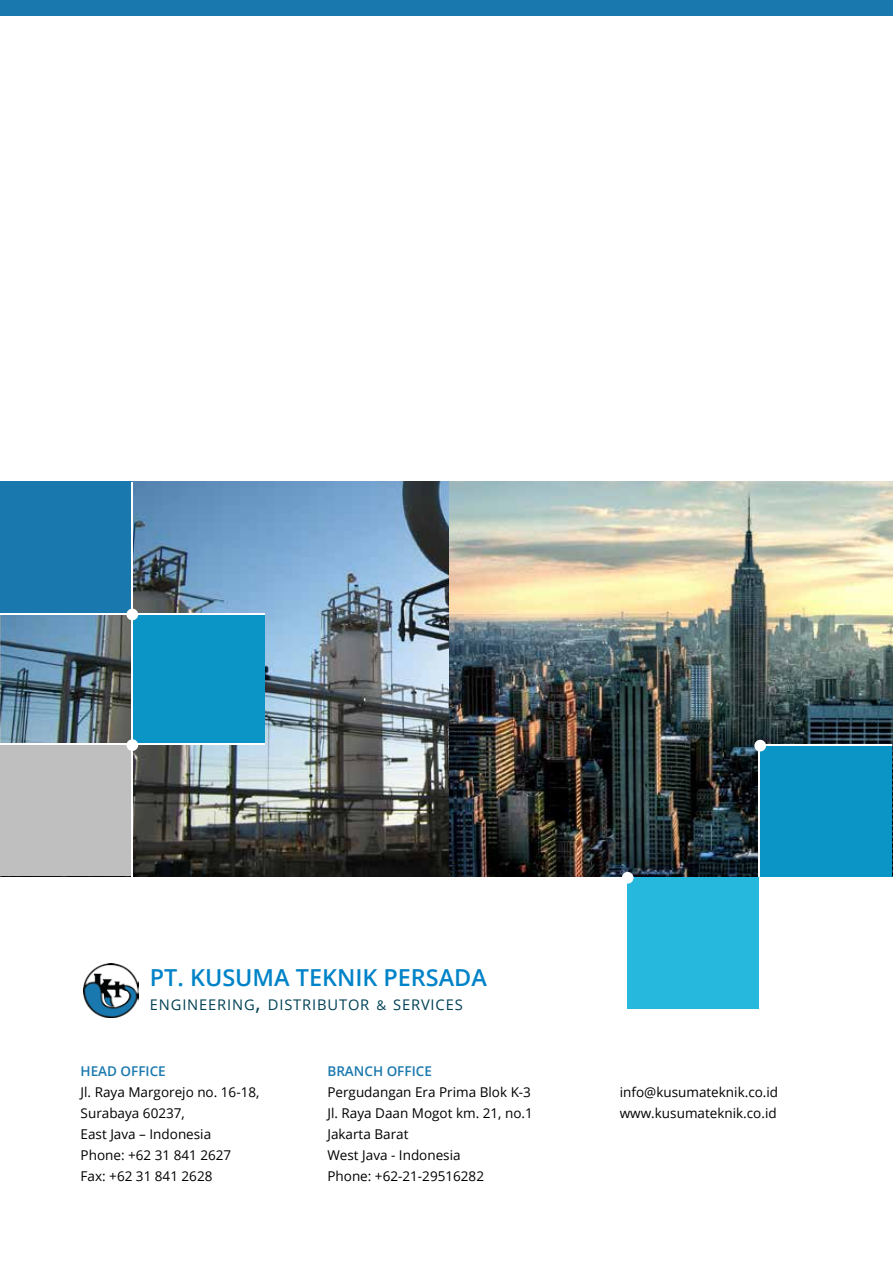
<style>
.page{position:relative;width:893px;height:1263px;background:#fff}
.page>*{position:absolute;margin:0;border:0;box-sizing:border-box;transform-origin:0 0}
.t1{font:600 23.4px "Open Sans";color:#0083c8}
.t2{font:14.7px "Open Sans";letter-spacing:.055em;color:#004155}
.t3{font:13.5px/21px "Open Sans";color:#000}
.t4{font:600 13.5px "Open Sans";color:#1978ae}
.s1{font-size:21px}
.s2{font-size:13.5px}
</style>
<div class="page">
<img style="left:0;top:481px;width:450px;height:395px">
<img style="left:450px;top:481px;width:443px;height:395px">
<div style="left:0;top:0;width:893px;height:16px;background:#1978ae"></div>
<div style="left:0;top:482px;width:131px;height:131px;background:#1978ae"></div>
<div style="left:759px;top:745px;width:133px;height:132px;background:#0b95c7"></div>
<div style="left:133px;top:613px;width:132px;height:132px;background:#0b95c7"></div>
<div style="left:0;top:744px;width:132px;height:132px;background:#c0bfc0"></div>
<hr style="left:131px;top:482px;width:2px;height:395px;background:#fff">
<hr style="left:0;top:613px;width:265px;height:2px;background:#fff">
<hr style="left:0;top:743px;width:265px;height:2px;background:#fff">
<div style="left:126px;top:609px;width:12px;height:11px;background:#fff;border-radius:50%"></div>
<div style="left:126px;top:739px;width:12px;height:12px;background:#fff;border-radius:50%"></div>
<hr style="left:759px;top:744px;width:133px;height:2px;background:#fff">
<hr style="left:758px;top:745px;width:2px;height:132px;background:#fff">
<div style="left:754px;top:740px;width:12px;height:11px;background:#fff;border-radius:50%"></div>
<div style="left:628px;top:878px;width:131px;height:131px;background:#26b9dd"></div>
<hr style="left:628px;top:877px;width:131px;height:2px;background:#26b9dd">
<div style="left:622px;top:872px;width:11px;height:12px;background:#fff;border-radius:50%"></div>
<img style="left:84px;top:963px;width:54px;height:54px">
<h1 class="t1" style="left:150px;top:962px;width:338px">PT. KUSUMA TEKNIK PERSADA</h1>
<p class="t2" style="left:150px;top:995px;width:314px">ENGINEERING<span class="s1">,</span> DISTRIBUTOR <span class="s2">&amp;</span> SERVICES</p>
<p class="t4" style="left:81px;top:1062px;width:87px">HEAD OFFICE</p>
<p class="t3" style="left:81px;top:1081px;width:180px">Jl. Raya Margorejo no. 16-18,<br>Surabaya 60237,<br>East Java – Indonesia<br>Phone: +62 31 841 2627<br>Fax: +62 31 841 2628</p>
<p class="t4" style="left:327px;top:1062px;width:106px">BRANCH OFFICE</p>
<p class="t3" style="left:327px;top:1081px;width:207px">Pergudangan Era Prima Blok K-3<br>Jl. Raya Daan Mogot km. 21, no.1<br>Jakarta Barat<br>West Java - Indonesia<br>Phone: +62-21-29516282</p>
<p class="t3" style="left:620px;top:1081px;width:160px">info@kusumateknik.co.id www.kusumateknik.co.id</p>
</div>
